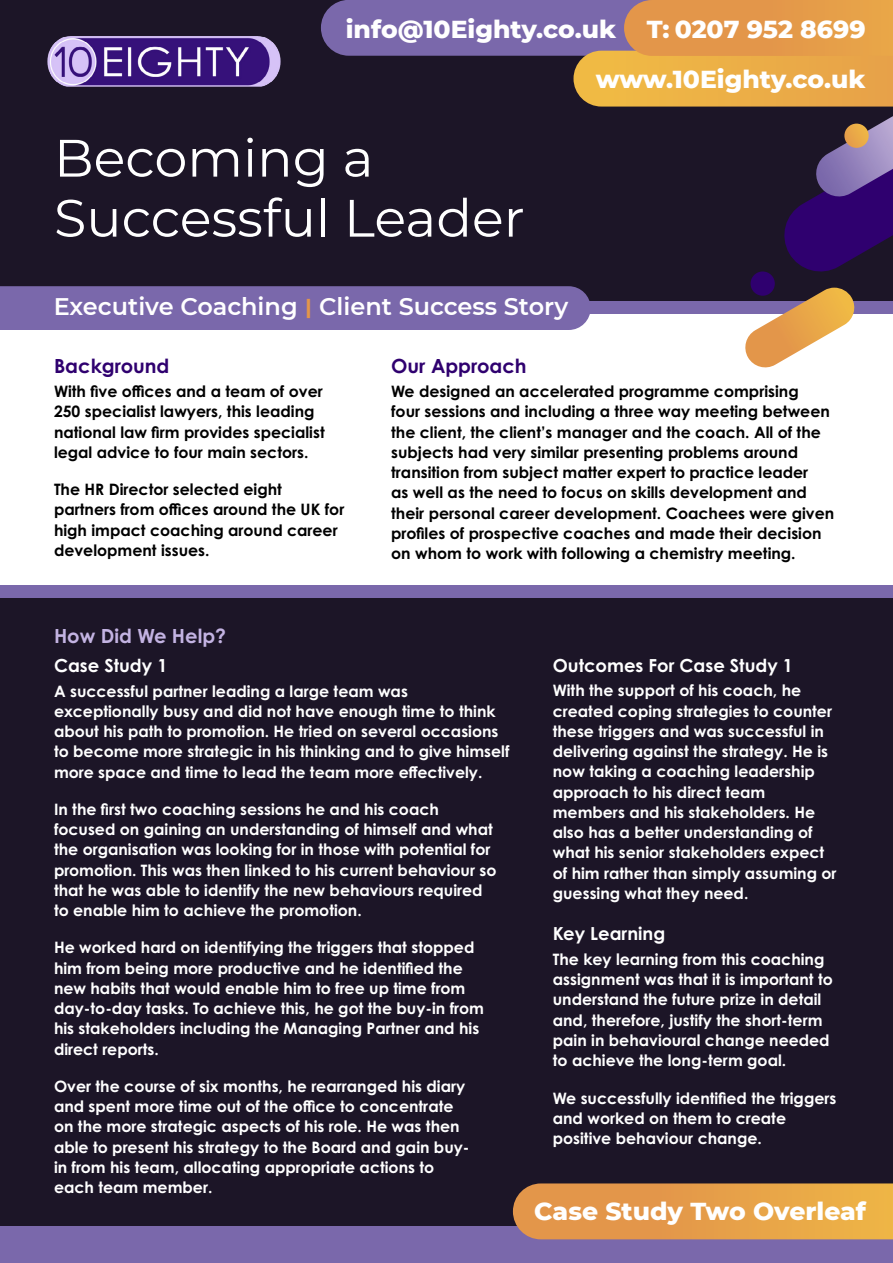
<style>
.page{position:relative;width:893px;height:1263px;background:#fff}
.page>*{position:absolute;margin:0;border:0;box-sizing:border-box;transform-origin:0 0}
.t1{font:52.5px/60px "Montserrat";color:#fff}
.t2{font:800 25.05px/50.4px "Montserrat";color:#fff;text-align:right}
.t3{font:600 24px "Montserrat";color:#fff}
.t4{font:700 19.5px "Century Gothic Pro";color:#2f006f}
.t5{font:700 19.5px "Century Gothic Pro";color:#c3b3e2}
.t6{font:700 18px "Century Gothic Pro";color:#fff}
.t7{font:700 15.75px/20.2px "Century Gothic Pro";color:#fff}
.t8{font:700 15.75px/20.2px "Century Gothic Pro";color:#000}
.s1{font-size:20.1px;color:#e3964a}
</style>
<div class="page">
<div style="left:0;top:0;width:893px;height:1255px;background:#1c1527"></div>
<div style="left:321px;top:0;width:441px;height:56px;background:#7a68ab;border-radius:28px"></div>
<div style="left:0;top:1227px;width:893px;height:36px;background:#7a68ab"></div>
<div style="left:0;top:308px;width:893px;height:289px;background:#fff"></div>
<div style="left:228px;top:301px;width:665px;height:13px;background:#7a68ab"></div>
<div style="left:0;top:585px;width:893px;height:12px;background:#7a68ab"></div>
<img style="left:47px;top:36px;width:234px;height:51px">
<div style="left:0;top:286px;width:590px;height:44px;background:#7a68ab"></div>
<svg style="left:513px;top:1183px;width:380px;height:56px;background:#e19c48"></svg>
<svg style="left:745px;top:288px;width:110px;height:80px"></svg>
<svg style="left:573px;top:0;width:320px;height:272px"></svg>
<div style="left:750px;top:271px;width:25px;height:25px;background:#2f006f;border-radius:50%"></div>
<svg style="left:844px;top:124px;width:25px;height:24px"></svg>
<h2 class="t2" style="left:346px;top:2px;width:521px">info@10Eighty.co.uk T: 0207 952 8699 www.10Eighty.co.uk</h2>
<h1 class="t1" style="left:54px;top:126px;width:472px">Becoming a<br>Successful Leader</h1>
<h3 class="t3" style="left:54px;top:290px;width:516px">Executive Coaching <span class="s1">|</span> Client Success Story</h3>
<p class="t4" style="left:391px;top:353px;width:137px">Our Approach</p>
<p class="t8" style="left:391px;top:381px;width:444px">We designed an accelerated programme comprising<br>four sessions and including a three way meeting between the client, the client’s manager and the coach. All of the subjects had very similar presenting problems around transition from subject matter expert to practice leader<br>as well as the need to focus on skills development and their personal career development. Coachees were given profiles of prospective coaches and made their decision on whom to work with following a chemistry meeting.</p>
<p class="t4" style="left:54px;top:353px;width:117px">Background</p>
<p class="t8" style="left:54px;top:381px;width:272px">With five offices and a team of over 250 specialist lawyers, this leading national law firm provides specialist legal advice to four main sectors.</p>
<p class="t8" style="left:54px;top:479px;width:292px">The HR Director selected eight partners from offices around the UK for high impact coaching around career development issues.</p>
<p class="t5" style="left:54px;top:624px;width:174px">How Did We Help?</p>
<p class="t6" style="left:54px;top:654px;width:115px">Case Study 1</p>
<p class="t7" style="left:54px;top:680px;width:457px">A successful partner leading a large team was exceptionally busy and did not have enough time to think about his path to promotion. He tried on several occasions to become more strategic in his thinking and to give himself more space and time to lead the team more effectively.</p>
<p class="t7" style="left:54px;top:799px;width:444px">In the first two coaching sessions he and his coach focused on gaining an understanding of himself and what the organisation was looking for in those with potential for promotion. This was then linked to his current behaviour so that he was able to identify the new behaviours required to enable him to achieve the promotion.</p>
<p class="t7" style="left:54px;top:937px;width:431px">He worked hard on identifying the triggers that stopped him from being more productive and he identified the new habits that would enable him to free up time from day-to-day tasks. To achieve this, he got the buy-in from his stakeholders including the Managing Partner and his direct reports.</p>
<p class="t7" style="left:54px;top:1076px;width:417px">Over the course of six months, he rearranged his diary and spent more time out of the office to concentrate on the more strategic aspects of his role. He was then able to present his strategy to the Board and gain buy&shy;in from his team, allocating appropriate actions to each team member.</p>
<p class="t6" style="left:553px;top:654px;width:242px">Outcomes For Case Study 1</p>
<p class="t7" style="left:553px;top:680px;width:285px">With the support of his coach, he created coping strategies to counter these triggers and was successful in delivering against the strategy. He is now taking a coaching leadership approach to his direct team members and his stakeholders. He also has a better understanding of what his senior stakeholders expect of him rather than simply assuming or guessing what they need.</p>
<p class="t6" style="left:553px;top:923px;width:114px">Key Learning</p>
<p class="t7" style="left:553px;top:949px;width:282px">The key learning from this coaching assignment was that it is important to understand the future prize in detail and, therefore, justify the short-term pain in behavioural change needed to achieve the long-term goal.</p>
<p class="t7" style="left:553px;top:1087px;width:285px">We successfully identified the triggers and worked on them to create positive behaviour change.</p>
<h2 class="t2" style="left:534px;top:1185px;width:333px">Case Study Two Overleaf</h2>
</div>
